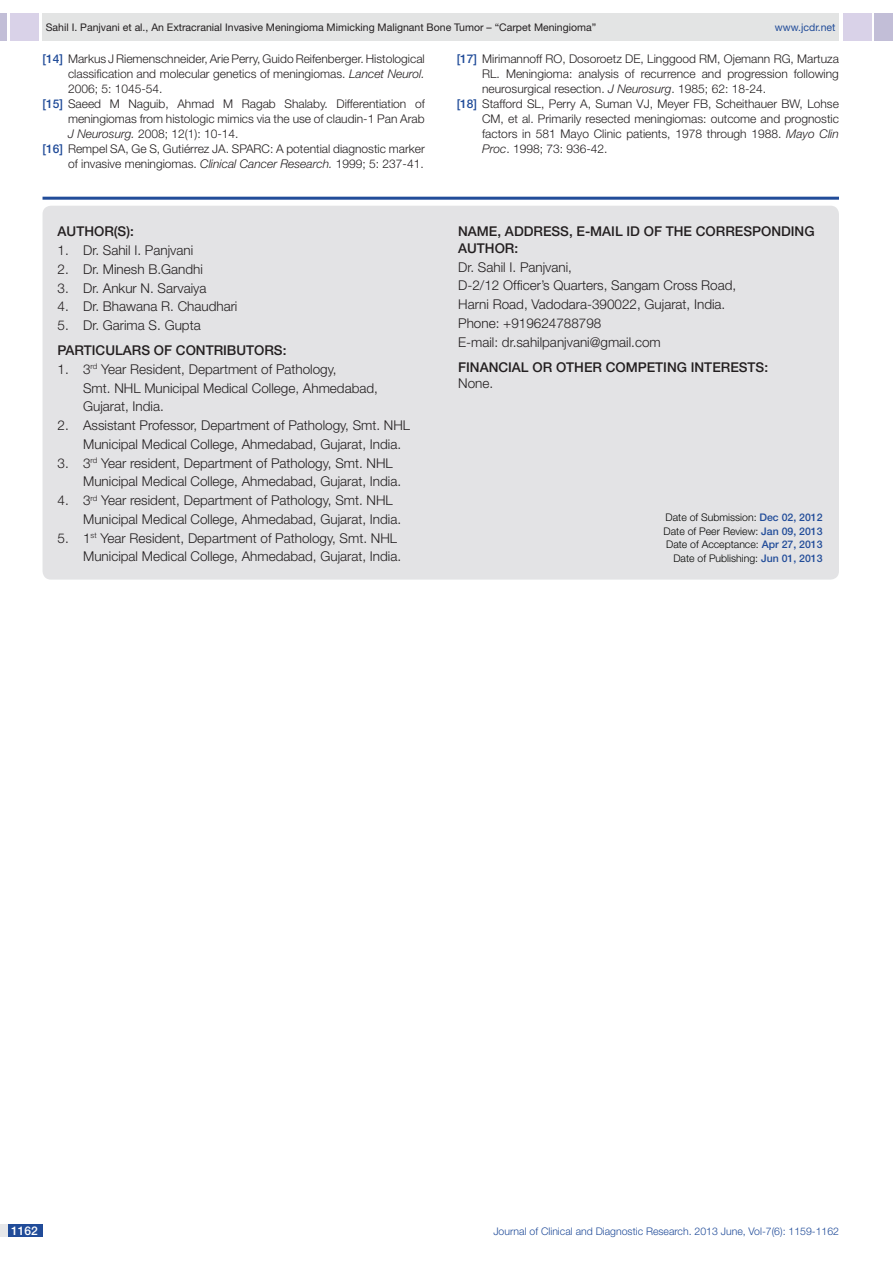
<style>
.page{position:relative;width:893px;height:1263px;background:#fff}
.page>*{position:absolute;margin:0;border:0;box-sizing:border-box;transform-origin:0 0}
.t1{font:300 13.5px/18.8px "Helvetica Neue";color:#231f20}
.t2{font:500 13.5px "Helvetica Neue";color:#231f20}
.t3{font:300 12px "Helvetica Neue";color:#231f20}
.t4{font:500 12px "Helvetica Neue";color:#fff}
.t5{font:300 10.5px/13.5px "Helvetica Neue";color:#040503;text-align:right}
.t6{font:10.5px "Helvetica Neue";color:#231f20}
.t7{font:300 10.5px "Helvetica Neue";color:#214c99}
.t8{font:10.5px "Helvetica Neue";color:#214c99}
.s1{font-weight:500;color:#214c99}
.s2{font-style:italic}
</style>
<div class="page">
<div style="left:0;top:13px;width:7px;height:28px;background:#c2bed7"></div>
<div style="left:10px;top:13px;width:29px;height:28px;background:#d9d2e8"></div>
<div style="left:43px;top:13px;width:796px;height:28px;background:#e3e4e4"></div>
<div style="left:875px;top:13px;width:18px;height:28px;background:#c2bed7"></div>
<div style="left:843px;top:13px;width:29px;height:28px;background:#d9d2e8"></div>
<div style="left:0;top:1224px;width:43px;height:13px;background:#e6e7e9"></div>
<div style="left:8px;top:1224px;width:35px;height:13px;background:#214c99"></div>
<hr style="left:43px;top:197px;width:796px;height:3px;background:#214c99">
<div style="left:43px;top:206px;width:796px;height:374px;background:#e3e3e5;border-radius:9px"></div>
<p class="t6" style="left:46px;top:21px;width:552px">Sahil I. Panjvani et al., An Extracranial Invasive Meningioma Mimicking Malignant Bone Tumor – “Carpet Meningioma”</p>
<p class="t8" style="left:775px;top:21px;width:62px">www.jcdr.net</p>
<p class="t3" style="left:43px;top:52px;width:384px"><span class="s1">[14]</span> Markus J Riemenschneider, Arie Perry, Guido Reifenberger. Histological</p>
<p class="t3" style="left:68px;top:67px;width:358px">classification and molecular genetics of meningiomas. <span class="s2">Lancet Neurol.</span></p>
<p class="t3" style="left:68px;top:82px;width:96px">2006; 5: 1045-54.</p>
<p class="t3" style="left:43px;top:97px;width:384px"><span class="s1">[15]</span> Saeed M Naguib, Ahmad M Ragab Shalaby. Differentiation of</p>
<p class="t3" style="left:68px;top:112px;width:358px">meningiomas from histologic mimics via the use of claudin-1 Pan Arab</p>
<p class="t3" style="left:68px;top:127px;width:172px"><span class="s2">J Neurosurg.</span> 2008; 12(1): 10-14.</p>
<p class="t3" style="left:43px;top:142px;width:384px"><span class="s1">[16]</span> Rempel SA, Ge S, Gutiérrez JA. SPARC: A potential diagnostic marker</p>
<p class="t3" style="left:68px;top:157px;width:357px">of invasive meningiomas. <span class="s2">Clinical Cancer Research.</span> 1999; 5: 237-41.</p>
<p class="t2" style="left:58px;top:224px;width:10px">AUTH</p>
<p class="t2" style="left:94px;top:224px;width:41px">OR(S):</p>
<p class="t1" style="left:58px;top:241px;width:137px">1. Dr. Sahil I. Panjvani</p>
<p class="t1" style="left:58px;top:259px;width:147px">2. Dr. Minesh B.Gandhi</p>
<p class="t1" style="left:58px;top:278px;width:150px">3. Dr. Ankur N. Sarvaiya</p>
<p class="t1" style="left:58px;top:297px;width:181px">4. Dr. Bhawana R. Chaudhari</p>
<p class="t1" style="left:58px;top:316px;width:145px">5. Dr. Garima S. Gupta</p>
<p class="t2" style="left:58px;top:342px;width:17px">PARTI</p>
<p class="t2" style="left:96px;top:342px;width:20px">CULAR</p>
<p class="t2" style="left:141px;top:342px;width:63px">S OF CONTRI</p>
<p class="t2" style="left:227px;top:342px;width:61px">BUTORS:</p>
<p class="t1" style="left:83px;top:359px;width:296px;text-indent:-25px">1. 3<sup>rd</sup> Year Resident, Department of Pathology,<br>Smt. NHL Municipal Medical College, Ahmedabad,<br>Gujarat, India.</p>
<p class="t1" style="left:83px;top:416px;width:329px;text-indent:-26px">2. Assistant Professor, Department of Pathology, Smt. NHL<br>Municipal Medical College, Ahmedabad, Gujarat, India.</p>
<p class="t1" style="left:83px;top:453px;width:320px;text-indent:-26px">3. 3<sup>rd</sup> Year resident, Department of Pathology, Smt. NHL<br>Municipal Medical College, Ahmedabad, Gujarat, India.</p>
<p class="t1" style="left:83px;top:491px;width:320px;text-indent:-26px">4. 3<sup>rd</sup> Year resident, Department of Pathology, Smt. NHL<br>Municipal Medical College, Ahmedabad, Gujarat, India.</p>
<p class="t1" style="left:83px;top:528px;width:320px;text-indent:-26px">5. 1<sup>st</sup> Year Resident, Department of Pathology, Smt. NHL<br>Municipal Medical College, Ahmedabad, Gujarat, India.</p>
<p class="t3" style="left:457px;top:52px;width:384px"><span class="s1">[17]</span> Mirimannoff RO, Dosoroetz DE, Linggood RM, Ojemann RG, Martuza</p>
<p class="t3" style="left:482px;top:67px;width:358px">RL. Meningioma: analysis of recurrence and progression following</p>
<p class="t3" style="left:482px;top:82px;width:285px">neurosurgical resection. <span class="s2">J Neurosurg</span>. 1985; 62: 18-24.</p>
<p class="t3" style="left:457px;top:97px;width:384px"><span class="s1">[18]</span> Stafford SL, Perry A, Suman VJ, Meyer FB, Scheithauer BW, Lohse</p>
<p class="t3" style="left:482px;top:112px;width:358px">CM, et al. Primarily resected meningiomas: outcome and prognostic</p>
<p class="t3" style="left:482px;top:127px;width:358px">factors in 581 Mayo Clinic patients, 1978 through 1988. <span class="s2">Mayo Clin</span></p>
<p class="t3" style="left:482px;top:142px;width:127px"><span class="s2">Proc</span>. 1998; 73: 936-42.</p>
<p class="t2" style="left:458px;top:224px;width:57px">NAME, ADDRE</p>
<p class="t2" style="left:551px;top:224px;width:59px">SS, E-MAIL</p>
<p class="t2" style="left:626px;top:224px;width:49px">ID OF THE</p>
<p class="t2" style="left:696px;top:224px;width:30px">CORRE</p>
<p class="t2" style="left:743px;top:224px;width:37px">SPONDIN</p>
<p class="t2" style="left:804px;top:224px;width:12px">G</p>
<p class="t2" style="left:458px;top:240px;width:10px">AUTH</p>
<p class="t2" style="left:495px;top:240px;width:25px">OR:</p>
<p class="t1" style="left:458px;top:257px;width:280px">Dr. Sahil I. Panjvani,<br>D-2/12 Officer’s Quarters, Sangam Cross Road, Harni Road, Vadodara-390022, Gujarat, India.<br>Phone: +919624788798<br>E-mail: dr.sahilpanjvani@gmail.com</p>
<p class="t2" style="left:458px;top:359px;width:118px">Financial OR OTHER</p>
<p class="t2" style="left:606px;top:359px;width:50px">COMPETIN</p>
<p class="t2" style="left:677px;top:359px;width:23px">G INTERE</p>
<p class="t2" style="left:739px;top:359px;width:31px">STS:</p>
<p class="t1" style="left:458px;top:374px;width:37px">None.</p>
<p class="t5" style="left:664px;top:511px;width:160px">Date of Submission: <span class="s1">Dec 02, 2012<br></span>Date of Peer Review: <span class="s1">Jan 09, 2013<br></span>Date of Acceptance: <span class="s1">Apr 27, 2013<br></span>Date of Publishing: <span class="s1">Jun 01, 2013</span></p>
<p class="t4" style="left:11px;top:1223px;width:28px">1162</p>
<p class="t7" style="left:493px;top:1225px;width:347px">Journal of Clinical and Diagnostic Research. 2013 June, Vol-7(6): 1159-1162</p>
</div>
